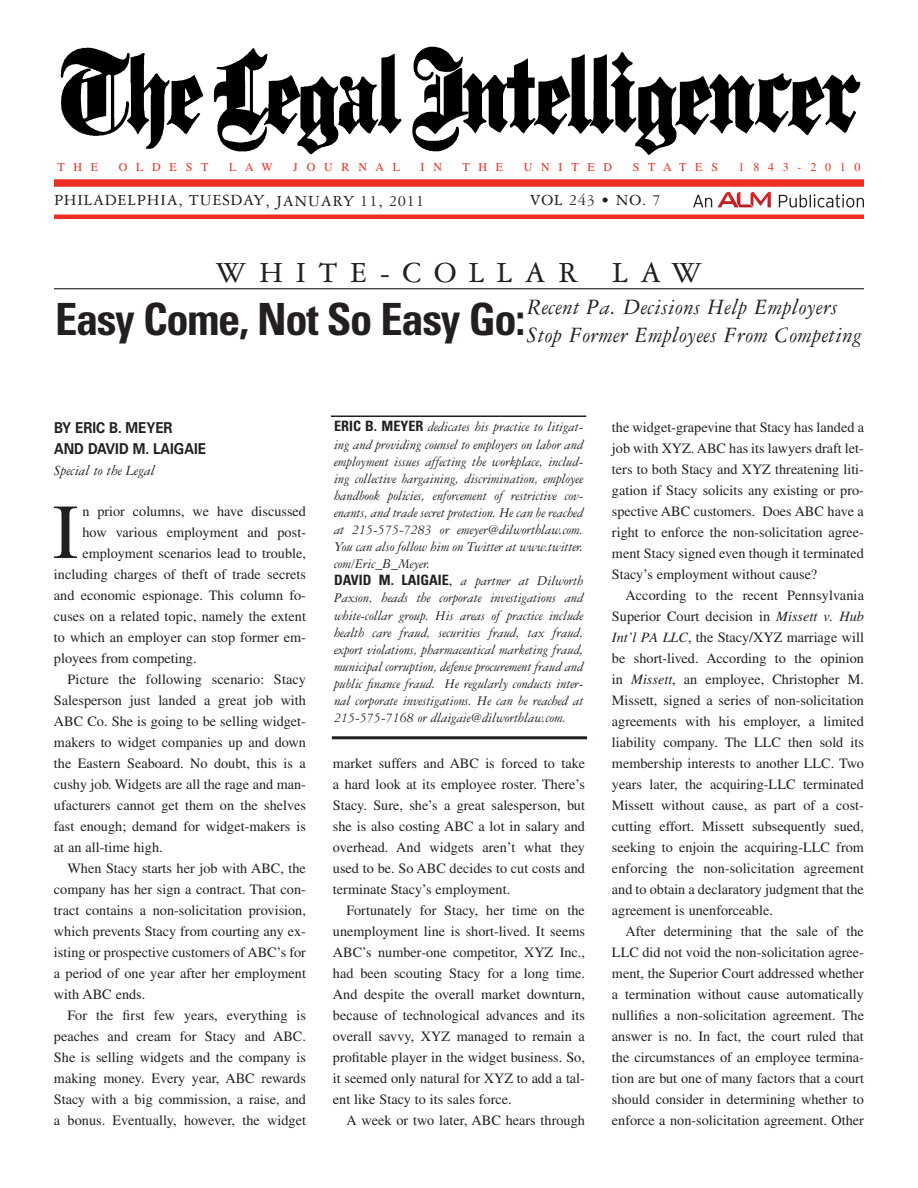
<style>
.page{position:relative;width:918px;height:1188px;background:#fff}
.page>*{position:absolute;margin:0;border:0;box-sizing:border-box;transform-origin:0 0}
.t1{font:77.7px "Times LT Std";color:#231f20}
.t2{font:700 condensed 44.4px "Univers LT Std";letter-spacing:-.03em;color:#231f20}
.t3{font:31.05px "Garamond 3 LT Std";letter-spacing:.4em;color:#231f20}
.t4{font:italic 23.4px/28px "Garamond 3 LT Std";letter-spacing:.015em;color:#231f20}
.t5{font:16.5px "Garamond 3 LT Std";letter-spacing:.05em;color:#231f20}
.t6{font:700 15px/21px "Univers LT Std";color:#231f20;scale:.9 1}
.t7{font:italic 15px "Garamond 3 LT Std";color:#231f20}
.t8{font:14.25px/21px "Times LT Std";color:#231f20;text-align:justify}
.t9{font:italic 14.25px/17.1px "Garamond 3 LT Std";letter-spacing:-.005em;color:#231f20}
.t10{font:12px "Times LT Std";letter-spacing:.73em;color:#ee2e22}
.s1{font-family:"Univers LT Std";font-weight:700;font-style:normal;font-stretch:condensed}
.s2{font-family:"Times LT Std";font-style:normal}
.s3{font-style:italic}
</style>
<div class="page">
<img style="left:60px;top:46px;width:801px;height:109px">
<div style="left:54px;top:179px;width:810px;height:8px;background:#ee2e22"></div>
<div style="left:54px;top:214px;width:810px;height:5px;background:#ee2e22"></div>
<svg style="left:693px;top:195px;width:19px;height:12px"></svg>
<svg style="left:779px;top:194px;width:85px;height:14px"></svg>
<svg style="left:718px;top:192px;width:53px;height:15px"></svg>
<hr style="left:54px;top:288px;width:810px;height:1px;background:#231f20">
<hr style="left:332px;top:736px;width:255px;height:3px;background:#231f20">
<hr style="left:331px;top:416px;width:255px;height:1px;background:#231f20">
<p class="t10" style="left:57px;top:160px;width:42px">The</p>
<p class="t10" style="left:119px;top:160px;width:87px">Oldest</p>
<p class="t10" style="left:229px;top:160px;width:45px">Law</p>
<p class="t10" style="left:293px;top:160px;width:108px">Jo urnal</p>
<p class="t10" style="left:421px;top:160px;width:23px">i n</p>
<p class="t10" style="left:462px;top:160px;width:42px">t he</p>
<p class="t10" style="left:524px;top:160px;width:90px">Unit ed</p>
<p class="t10" style="left:633px;top:160px;width:13px">St</p>
<p class="t10" style="left:663px;top:160px;width:56px">at es</p>
<p class="t10" style="left:739px;top:160px;width:124px">1843-2010</p>
<p class="t5" style="left:54px;top:192px;width:372px">PHILADELPHIA, TUESDAY, JANUARY 11, 2011</p>
<p class="t5" style="left:530px;top:191px;width:132px">VOL 243 • NO. 7</p>
<h3 class="t3" style="left:216px;top:256px;width:488px">WHITE-COLLAR LAW</h3>
<h2 class="t2" style="left:55px;top:292px;width:472px">Easy Come, Not So Easy Go:</h2>
<h3 class="t4" style="left:527px;top:293px;width:336px">Recent Pa. Decisions Help Employers<br>Stop Former Employees From Competing</h3>
<p class="t6" style="left:54px;top:418px;width:169px">BY ERIC B. MEYER<br>AND DAVID M. LAIGAIE</p>
<p class="t7" style="left:54px;top:463px;width:102px">Special to the Legal</p>
<h1 class="t1" style="left:53px;top:488px;width:25px">I</h1>
<p class="t8" style="left:82px;top:501px;width:225px">n prior columns, we have discussed</p>
<p class="t8" style="left:82px;top:522px;width:225px">how various employment and post-</p>
<p class="t8" style="left:82px;top:543px;width:225px">employment scenarios lead to trouble,</p>
<p class="t8" style="left:54px;top:564px;width:254px">including charges of theft of trade secrets</p>
<p class="t8" style="left:54px;top:585px;width:253px">and economic espionage. This column fo-</p>
<p class="t8" style="left:54px;top:606px;width:253px">cuses on a related topic, namely the extent</p>
<p class="t8" style="left:54px;top:627px;width:254px">to which an employer can stop former em-</p>
<p class="t8" style="left:54px;top:648px;width:144px">ployees from competing.</p>
<p class="t8" style="left:67px;top:669px;width:240px">Picture the following scenario: Stacy</p>
<p class="t8" style="left:54px;top:690px;width:254px">Salesperson just landed a great job with</p>
<p class="t8" style="left:54px;top:711px;width:253px">ABC Co. She is going to be selling widget-</p>
<p class="t8" style="left:54px;top:732px;width:253px">makers to widget companies up and down</p>
<p class="t8" style="left:54px;top:753px;width:253px">the Eastern Seaboard. No doubt, this is a</p>
<p class="t8" style="left:54px;top:774px;width:254px">cushy job. Widgets are all the rage and man-</p>
<p class="t8" style="left:54px;top:795px;width:254px">ufacturers cannot get them on the shelves</p>
<p class="t8" style="left:54px;top:816px;width:253px">fast enough; demand for widget-makers is</p>
<p class="t8" style="left:54px;top:837px;width:110px">at an all-time high.</p>
<p class="t8" style="left:67px;top:858px;width:240px">When Stacy starts her job with ABC, the</p>
<p class="t8" style="left:54px;top:879px;width:253px">company has her sign a contract. That con-</p>
<p class="t8" style="left:54px;top:900px;width:254px">tract contains a non-solicitation provision,</p>
<p class="t8" style="left:54px;top:921px;width:253px">which prevents Stacy from courting any ex-</p>
<p class="t8" style="left:54px;top:942px;width:254px">isting or prospective customers of ABC’s for</p>
<p class="t8" style="left:54px;top:963px;width:254px">a period of one year after her employment</p>
<p class="t8" style="left:54px;top:984px;width:93px">with ABC ends.</p>
<p class="t8" style="left:67px;top:1005px;width:240px">For the first few years, everything is</p>
<p class="t8" style="left:54px;top:1026px;width:253px">peaches and cream for Stacy and ABC.</p>
<p class="t8" style="left:54px;top:1047px;width:254px">She is selling widgets and the company is</p>
<p class="t8" style="left:54px;top:1068px;width:253px">making money. Every year, ABC rewards</p>
<p class="t8" style="left:54px;top:1089px;width:254px">Stacy with a big commission, a raise, and</p>
<p class="t8" style="left:54px;top:1110px;width:253px">a bonus. Eventually, however, the widget</p>
<p class="t9" style="left:334px;top:419px;width:251px"><span class="s1">Eric B. Meyer</span> dedicates his practice to litigat&shy;ing and providing counsel to employers on labor and employment issues affecting the workplace, includ&shy;ing collective bargaining, discrimination, employee handbook policies, enforcement of restrictive cov&shy;enants, and trade secret protection. He can be reached at 215-575-7283 or emeyer@dilworthlaw.com.<br>You can also follow him on Twitter at www.twitter. com/Eric_B_Meyer.<br><span class="s1">David M. Laigaie</span><span class="s2">,</span> a partner at Dilworth Paxson, heads the corporate investigations and white-collar group. His areas of practice include health care fraud, securities fraud, tax fraud, export violations, pharmaceutical marketing fraud, municipal corruption, defense procurement fraud and public finance fraud. He regularly conducts inter&shy;nal corporate investigations. He can be reached at 215-575-7168 or dlaigaie@dilworthlaw.com.</p>
<p class="t8" style="left:333px;top:753px;width:254px">market suffers and ABC is forced to take a hard look at its employee roster. There’s Stacy. Sure, she’s a great salesperson, but she is also costing ABC a lot in salary and overhead. And widgets aren’t what they used to be. So ABC decides to cut costs and terminate Stacy’s employment.</p>
<p class="t8" style="left:333px;top:900px;width:254px;text-indent:13px">Fortunately for Stacy, her time on the unemployment line is short-lived. It seems ABC’s number-one competitor, XYZ Inc., had been scouting Stacy for a long time.<br>And despite the overall market downturn, because of technological advances and its overall savvy, XYZ managed to remain a profitable player in the widget business. So, it seemed only natural for XYZ to add a tal&shy;ent like Stacy to its sales force.</p>
<p class="t8" style="left:346px;top:1110px;width:240px">A week or two later, ABC hears through</p>
<p class="t8" style="left:612px;top:417px;width:254px">the widget-grapevine that Stacy has landed a job with XYZ. ABC has its lawyers draft let&shy;ters to both Stacy and XYZ threatening liti&shy;gation if Stacy solicits any existing or pro&shy;spective ABC customers. Does ABC have a right to enforce the non-solicitation agree&shy;ment Stacy signed even though it terminated Stacy’s employment without cause?</p>
<p class="t8" style="left:612px;top:585px;width:254px;text-indent:13px">According to the recent Pennsylvania Superior Court decision in <span class="s3">Missett v. Hub Int’l PA LLC</span>, the Stacy/XYZ marriage will be short-lived. According to the opinion in <span class="s3">Missett</span>, an employee, Christopher M.<br>Missett, signed a series of non-solicitation agreements with his employer, a limited liability company. The LLC then sold its membership interests to another LLC. Two years later, the acquiring-LLC terminated Missett without cause, as part of a cost&shy;cutting effort. Missett subsequently sued, seeking to enjoin the acquiring-LLC from enforcing the non-solicitation agreement and to obtain a declaratory judgment that the agreement is unenforceable.</p>
<p class="t8" style="left:612px;top:921px;width:254px;text-indent:13px">After determining that the sale of the LLC did not void the non-solicitation agree&shy;ment, the Superior Court addressed whether a termination without cause automatically nullifies a non-solicitation agreement. The answer is no. In fact, the court ruled that the circumstances of an employee termina&shy;tion are but one of many factors that a court should consider in determining whether to enforce a non-solicitation agreement. Other</p>
</div>
